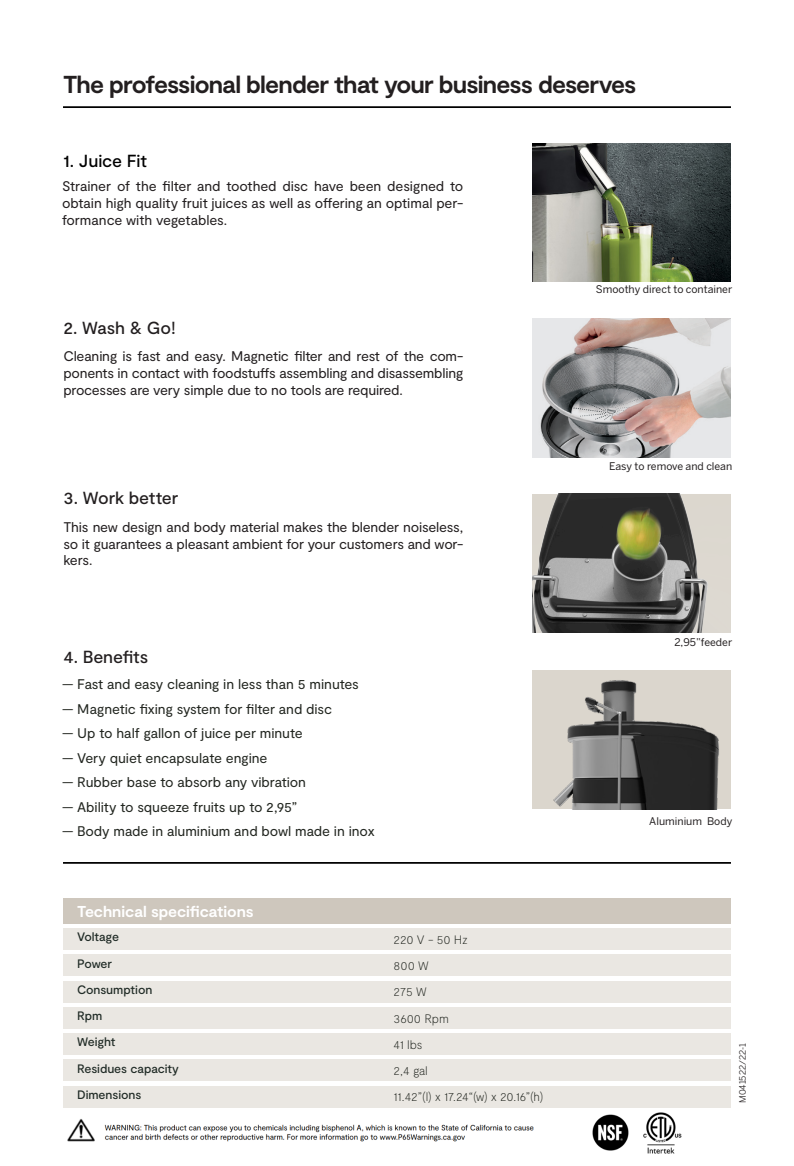
<style>
.page{position:relative;width:794px;height:1166px;background:#fff}
.page>*{position:absolute;margin:0;border:0;box-sizing:border-box;transform-origin:0 0}
.t1{font:700 24.5px "Moderat";letter-spacing:-.035em;color:#231f20}
.t2{font:500 17.5px "Moderat";letter-spacing:-.01em;color:#231f20}
.t3{font:500 17.5px "Moderat";letter-spacing:-.005em;color:#000}
.t4{font:700 15.75px "Moderat";letter-spacing:-.005em;color:#fff}
.t5{font:14px/16.8px "Moderat";letter-spacing:-.015em;color:#231f20;text-align:justify}
.t6{font:14px "Moderat";letter-spacing:-.005em;color:#222620}
.t7{font:100 12.25px "Moderat";letter-spacing:-.015em;color:#222620}
.t8{font:500 12.25px "Moderat";letter-spacing:-.005em;color:#202b26}
.t9{font:10.5px "Benton Sans";color:#231f20}
.t10{font:8.75px "Benton Sans";color:#231f20}
</style>
<div class="page">
<hr style="left:63px;top:106px;width:668px;height:2px;background:#000">
<hr style="left:63px;top:862px;width:668px;height:2px;background:#000">
<div style="left:63px;top:898px;width:668px;height:25px;background:#cec7bd"></div>
<div style="left:63px;top:928px;width:668px;height:22px;background:#eae7e2"></div>
<div style="left:63px;top:1007px;width:668px;height:21px;background:#eae7e2"></div>
<div style="left:63px;top:954px;width:668px;height:22px;background:#eae7e2"></div>
<div style="left:63px;top:1033px;width:668px;height:21px;background:#eae7e2"></div>
<div style="left:63px;top:1086px;width:668px;height:21px;background:#eae7e2"></div>
<div style="left:63px;top:981px;width:668px;height:21px;background:#eae7e2"></div>
<div style="left:63px;top:1059px;width:668px;height:22px;background:#eae7e2"></div>
<img style="left:532px;top:143px;width:199px;height:139px">
<img style="left:532px;top:318px;width:199px;height:139px">
<img style="left:532px;top:671px;width:199px;height:138px">
<svg style="left:532px;top:494px;width:199px;height:138px;background:#74736b"></svg>
<img style="left:67px;top:1119px;width:467px;height:23px">
<img style="left:592px;top:1114px;width:37px;height:37px">
<img style="left:643px;top:1112px;width:39px;height:41px">
<p class="t1" style="left:63px;top:71px;width:575px">The professional blender that your business deserves</p>
<p class="t3" style="left:63px;top:151px;width:86px">1. Juice Fit</p>
<p class="t5" style="left:62px;top:178px;width:403px">Strainer of the filter and toothed disc have been designed to obtain high quality fruit juices as well as offering an optimal per&shy;formance with vegetables.</p>
<p class="t2" style="left:63px;top:317px;width:114px">2. Wash &amp; Go!</p>
<p class="t5" style="left:63px;top:349px;width:401px">Cleaning is fast and easy. Magnetic filter and rest of the com&shy;ponents in contact with foodstuffs assembling and disassembling processes are very simple due to no tools are required.</p>
<p class="t2" style="left:63px;top:488px;width:116px">3. Work better</p>
<p class="t5" style="left:63px;top:519px;width:401px">This new design and body material makes the blender noiseless, so it guarantees a pleasant ambient for your customers and wor&shy;kers.</p>
<p class="t2" style="left:63px;top:647px;width:86px">4. Benefits</p>
<p class="t6" style="left:62px;top:676px;width:298px">— Fast and easy cleaning in less than 5 minutes</p>
<p class="t6" style="left:62px;top:701px;width:271px">— Magnetic fixing system for filter and disc</p>
<p class="t6" style="left:62px;top:725px;width:242px">— Up to half gallon of juice per minute</p>
<p class="t6" style="left:62px;top:750px;width:207px">— Very quiet encapsulate engine</p>
<p class="t6" style="left:62px;top:774px;width:246px">— Rubber base to absorb any vibration</p>
<p class="t6" style="left:62px;top:799px;width:237px">— Ability to squeeze fruits up to 2,95”</p>
<p class="t6" style="left:62px;top:823px;width:314px">— Body made in aluminium and bowl made in inox</p>
<p class="t4" style="left:77px;top:902px;width:178px">Technical specifications</p>
<p class="t8" style="left:77px;top:930px;width:43px">Voltage</p>
<p class="t8" style="left:77px;top:956px;width:36px">Power</p>
<p class="t8" style="left:77px;top:982px;width:77px">Consumption</p>
<p class="t8" style="left:77px;top:1009px;width:27px">Rpm</p>
<p class="t8" style="left:77px;top:1035px;width:40px">Weight</p>
<p class="t8" style="left:77px;top:1061px;width:103px">Residues capacity</p>
<p class="t8" style="left:77px;top:1087px;width:66px">Dimensions</p>
<p class="t7" style="left:394px;top:932px;width:76px">220 V - 50 Hz</p>
<p class="t7" style="left:394px;top:959px;width:37px">800 W</p>
<p class="t7" style="left:394px;top:985px;width:35px">275 W</p>
<p class="t7" style="left:394px;top:1011px;width:57px">3600 Rpm</p>
<p class="t7" style="left:394px;top:1037px;width:30px">41 lbs</p>
<p class="t7" style="left:394px;top:1064px;width:36px">2,4 gal</p>
<p class="t7" style="left:394px;top:1090px;width:151px">11.42”(l) x 17.24“(w) x 20.16”(h)</p>
<p class="t9" style="left:596px;top:283px;width:138px">Smoothy direct to container</p>
<p class="t9" style="left:609px;top:460px;width:125px">Easy to remove and clean</p>
<p class="t9" style="left:674px;top:636px;width:59px">2,95”feeder</p>
<p class="t9" style="left:649px;top:815px;width:84px">Aluminium Body</p>
<p class="t10" style="left:737px;top:1103px;width:61px;rotate:-90deg">M041522/22-1</p>
</div>
